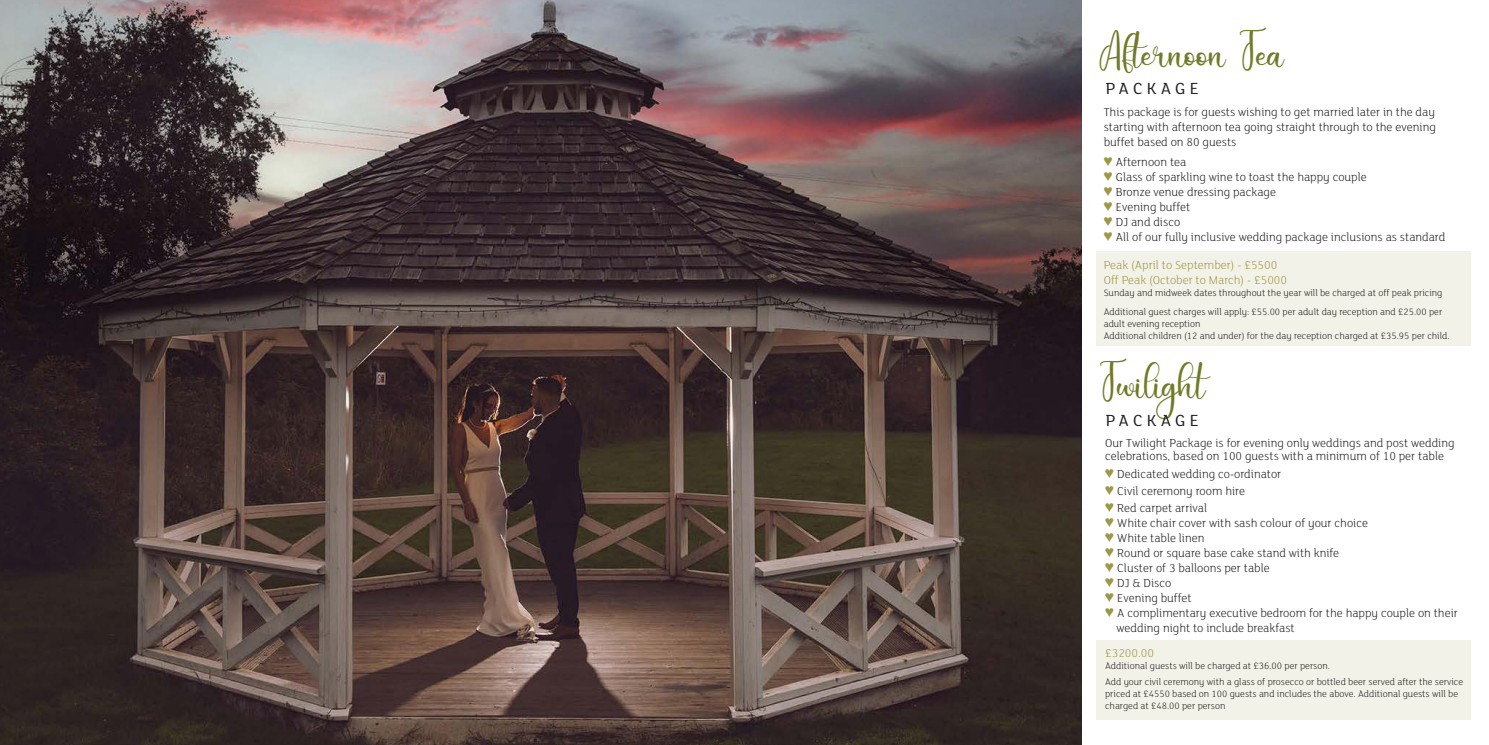
<style>
.page{position:relative;width:1489px;height:745px;background:#fff}
.page>*{position:absolute;margin:0;border:0;box-sizing:border-box;transform-origin:0 0}
.t1{font:31.25px "Wedding";color:#717a27}
.t2{font:17.5px "FS Lola";letter-spacing:.24em;color:#231f20}
.t3{font:300 12.5px/15px "FS Lola";color:#231f20}
.t4{font:300 12.5px/15px "FS Lola";color:#9d9846}
.t5{font:300 10px/12px "FS Lola";color:#231f20}
.s1{color:#9d9846}
</style>
<div class="page">
<div style="left:1096px;top:252px;width:374px;height:93px;background:#f3f2e9"></div>
<div style="left:1095px;top:640px;width:375px;height:79px;background:#f3f2e9"></div>
<img style="left:0;top:0;width:1081px;height:744px">
<h1 class="t1" style="left:1106px;top:36px;width:179px">Afternoon Tea</h1>
<h2 class="t2" style="left:1105px;top:76px;width:94px">PACKAGE</h2>
<p class="t3" style="left:1103px;top:104px;width:333px;text-align:justify">This package is for guests wishing to get married later in the day starting with afternoon tea going straight through to the evening buffet based on 80 guests</p>
<p class="t3" style="left:1103px;top:154px;width:343px"><span class="s1">♥</span> Afternoon tea<br><span class="s1">♥</span> Glass of sparkling wine to toast the happy couple<br><span class="s1">♥</span> Bronze venue dressing package<br><span class="s1">♥</span> Evening buffet<br><span class="s1">♥</span> DJ and disco<br><span class="s1">♥</span> All of our fully inclusive wedding package inclusions as standard</p>
<p class="t4" style="left:1103px;top:256px;width:185px">Peak (April to September) - £5500<br>Off Peak (October to March) - £5000</p>
<p class="t5" style="left:1103px;top:282px;width:340px;line-height:19.5px">Sunday and midweek dates throughout the year will be charged at off peak pricing<br>Additional guest charges will apply: £55.00 per adult day reception and £25.00 per</p>
<p class="t5" style="left:1103px;top:317px;width:347px">adult evening reception<br>Additional children (12 and under) for the day reception charged at £35.95 per child.</p>
<h1 class="t1" style="left:1096px;top:367px;width:110px">Twilight</h1>
<h2 class="t2" style="left:1105px;top:409px;width:94px">PACKAGE</h2>
<p class="t3" style="left:1105px;top:435px;width:351px;line-height:13.8px">Our Twilight Package is for evening only weddings and post wedding celebrations, based on 100 guests with a minimum of 10 per table</p>
<p class="t3" style="left:1105px;top:464px;width:178px;line-height:17.5px"><span class="s1">♥</span> Dedicated wedding co-ordinator <span class="s1">♥</span> Civil ceremony room hire</p>
<p class="t3" style="left:1105px;top:499px;width:103px"><span class="s1">♥</span> Red carpet arrival</p>
<p class="t3" style="left:1105px;top:514px;width:264px"><span class="s1">♥</span> White chair cover with sash colour of your choice</p>
<p class="t3" style="left:1105px;top:529px;width:101px"><span class="s1">♥</span> White table linen</p>
<p class="t3" style="left:1105px;top:544px;width:236px"><span class="s1">♥</span> Round or square base cake stand with knife</p>
<p class="t3" style="left:1105px;top:559px;width:166px"><span class="s1">♥</span> Cluster of 3 balloons per table</p>
<p class="t3" style="left:1105px;top:574px;width:68px"><span class="s1">♥</span> DJ &amp; Disco</p>
<p class="t3" style="left:1105px;top:589px;width:88px"><span class="s1">♥</span> Evening buffet</p>
<p class="t3" style="left:1105px;top:604px;width:354px"><span class="s1">♥</span> A complimentary executive bedroom for the happy couple on their</p>
<p class="t3" style="left:1116px;top:619px;width:180px">wedding night to include breakfast</p>
<p class="t4" style="left:1105px;top:644px;width:50px">£3200.00</p>
<p class="t5" style="left:1105px;top:656px;width:359px;line-height:16.5px">Additional guests will be charged at £36.00 per person.<br>Add your civil ceremony with a glass of prosecco or bottled beer served after the service</p>
<p class="t5" style="left:1105px;top:687px;width:354px">priced at £4550 based on 100 guests and includes the above. Additional guests will be charged at £48.00 per person</p>
</div>
